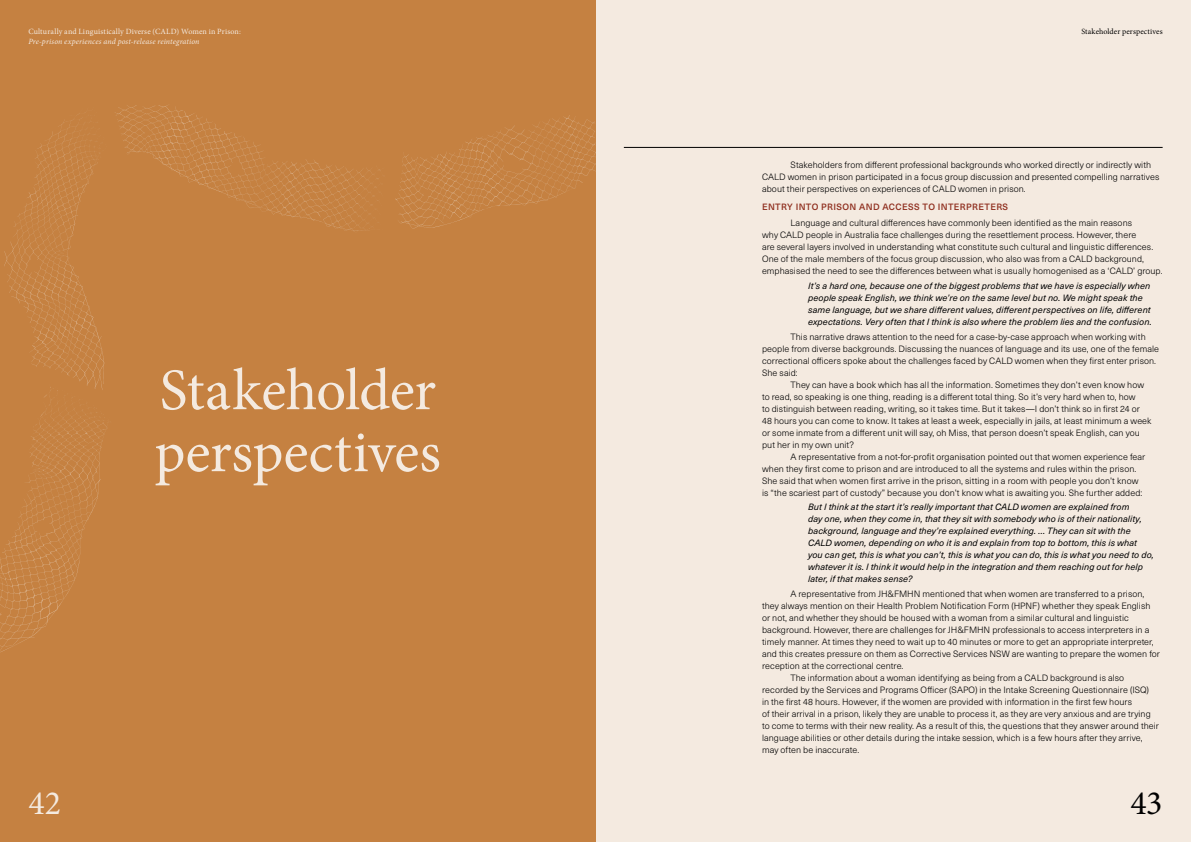
<style>
.page{position:relative;width:1191px;height:842px;background:#f4eae0}
.page>*{position:absolute;margin:0;border:0;box-sizing:border-box;transform-origin:0 0}
.t1{font:59px/62px "Minion Pro";letter-spacing:-.01em;color:#f4eae0}
.t2{font:34px "Minion Pro";color:#f4eae0}
.t3{font:34px "Minion Pro";color:#000}
.t4{font:300 9px/12px "Neue Haas Unica W1 G";letter-spacing:.005em;color:#000}
.t5{font:italic 9px/12px "Neue Haas Unica W1 G";letter-spacing:.01em;color:#000}
.t6{font:500 9px "Neue Haas Unica W1 G";letter-spacing:.04em;color:#8f2e1e}
.t7{font:8px "Minion Pro";letter-spacing:.015em;color:#f4eae0}
.t8{font:italic 8px "Minion Pro";letter-spacing:.015em;color:#f4eae0}
.t9{font:8px "Minion Pro";letter-spacing:.01em;color:#000}
</style>
<div class="page">
<div style="left:0;top:0;width:595px;height:842px;background:#c58141"></div>
<hr style="left:624px;top:147px;width:538px;height:1px;background:#000">
<svg style="left:0;top:105px;width:381px;height:548px"></svg>
<svg style="left:395px;top:115px;width:200px;height:114px"></svg>
<p class="t7" style="left:28px;top:26px;width:214px">Culturally and Linguistically Diverse (CALD) Women in Prison:</p>
<p class="t8" style="left:28px;top:36px;width:173px">Pre-prison experiences and post-release reintegration</p>
<h1 class="t1" style="left:155px;top:360px;width:288px">Stakeholder perspectives</h1>
<p class="t9" style="left:1081px;top:26px;width:83px">Stakeholder perspectives</p>
<p class="t4" style="left:762px;top:159px;width:399px;text-indent:28px">Stakeholders from different professional backgrounds who worked directly or indirectly with<br>CALD women in prison participated in a focus group discussion and presented compelling narratives about their perspectives on experiences of CALD women in prison.</p>
<p class="t6" style="left:762px;top:200px;width:248px">ENTRY INTO PRISON AND ACCESS TO INTERPRETERS</p>
<p class="t4" style="left:762px;top:216px;width:402px;text-indent:28px">Language and cultural differences have commonly been identified as the main reasons<br>why CALD people in Australia face challenges during the resettlement process. However, there<br>are several layers involved in understanding what constitute such cultural and linguistic differences.<br>One of the male members of the focus group discussion, who also was from a CALD background, emphasised the need to see the differences between what is usually homogenised as a ‘CALD’ group.</p>
<p class="t5" style="left:808px;top:279px;width:345px">It’s a hard one, because one of the biggest problems that we have is especially when people speak English, we think we’re on the same level but no. We might speak the same language, but we share different values, different perspectives on life, different expectations. Very often that I think is also where the problem lies and the confusion.</p>
<p class="t4" style="left:790px;top:330px;width:357px">This narrative draws attention to the need for a case-by-case approach when working with</p>
<p class="t4" style="left:762px;top:342px;width:398px">people from diverse backgrounds. Discussing the nuances of language and its use, one of the female</p>
<p class="t4" style="left:762px;top:354px;width:395px">correctional officers spoke about the challenges faced by CALD women when they first enter prison.</p>
<p class="t4" style="left:762px;top:366px;width:37px">She said:</p>
<p class="t4" style="left:790px;top:378px;width:355px">They can have a book which has all the information. Sometimes they don’t even know how</p>
<p class="t4" style="left:762px;top:390px;width:375px">to read, so speaking is one thing, reading is a different total thing. So it’s very hard when to, how</p>
<p class="t4" style="left:762px;top:402px;width:379px">to distinguish between reading, writing, so it takes time. But it takes—I don’t think so in first 24 or</p>
<p class="t4" style="left:762px;top:414px;width:391px">48 hours you can come to know. It takes at least a week, especially in jails, at least minimum a week</p>
<p class="t4" style="left:762px;top:426px;width:379px">or some inmate from a different unit will say, oh Miss, that person doesn’t speak English, can you</p>
<p class="t4" style="left:762px;top:438px;width:93px">put her in my own unit?</p>
<p class="t4" style="left:790px;top:450px;width:356px">A representative from a not-for-profit organisation pointed out that women experience fear</p>
<p class="t4" style="left:762px;top:462px;width:376px">when they first come to prison and are introduced to all the systems and rules within the prison.</p>
<p class="t4" style="left:762px;top:474px;width:378px">She said that when women first arrive in the prison, sitting in a room with people you don’t know</p>
<p class="t4" style="left:762px;top:486px;width:382px">is “the scariest part of custody” because you don’t know what is awaiting you. She further added:</p>
<p class="t5" style="left:808px;top:501px;width:347px">But I think at the start it’s really important that CALD women are explained from<br>day one, when they come in, that they sit with somebody who is of their nationality, background, language and they’re explained everything. … They can sit with the CALD women, depending on who it is and explain from top to bottom, this is what you can get, this is what you can’t, this is what you can do, this is what you need to do, whatever it is. I think it would help in the integration and them reaching out for help later, if that makes sense?</p>
<p class="t4" style="left:790px;top:588px;width:355px">A representative from JH&amp;FMHN mentioned that when women are transferred to a prison,</p>
<p class="t4" style="left:762px;top:600px;width:390px">they always mention on their Health Problem Notification Form (HPNF) whether they speak English</p>
<p class="t4" style="left:762px;top:612px;width:368px">or not, and whether they should be housed with a woman from a similar cultural and linguistic</p>
<p class="t4" style="left:762px;top:624px;width:389px">background. However, there are challenges for JH&amp;FMHN professionals to access interpreters in a</p>
<p class="t4" style="left:762px;top:636px;width:393px">timely manner. At times they need to wait up to 40 minutes or more to get an appropriate interpreter,</p>
<p class="t4" style="left:762px;top:648px;width:399px">and this creates pressure on them as Corrective Services NSW are wanting to prepare the women for</p>
<p class="t4" style="left:762px;top:660px;width:143px">reception at the correctional centre.</p>
<p class="t4" style="left:790px;top:672px;width:335px">The information about a woman identifying as being from a CALD background is also</p>
<p class="t4" style="left:762px;top:684px;width:388px">recorded by the Services and Programs Officer (SAPO) in the Intake Screening Questionnaire (ISQ)</p>
<p class="t4" style="left:762px;top:696px;width:371px">in the first 48 hours. However, if the women are provided with information in the first few hours</p>
<p class="t4" style="left:762px;top:708px;width:390px">of their arrival in a prison, likely they are unable to process it, as they are very anxious and are trying</p>
<p class="t4" style="left:762px;top:720px;width:398px">to come to terms with their new reality. As a result of this, the questions that they answer around their</p>
<p class="t4" style="left:762px;top:732px;width:382px">language abilities or other details during the intake session, which is a few hours after they arrive,</p>
<p class="t4" style="left:762px;top:744px;width:99px">may often be inaccurate.</p>
<h2 class="t2" style="left:28px;top:780px;width:34px">42</h2>
<h2 class="t3" style="left:1130px;top:780px;width:34px">43</h2>
</div>
